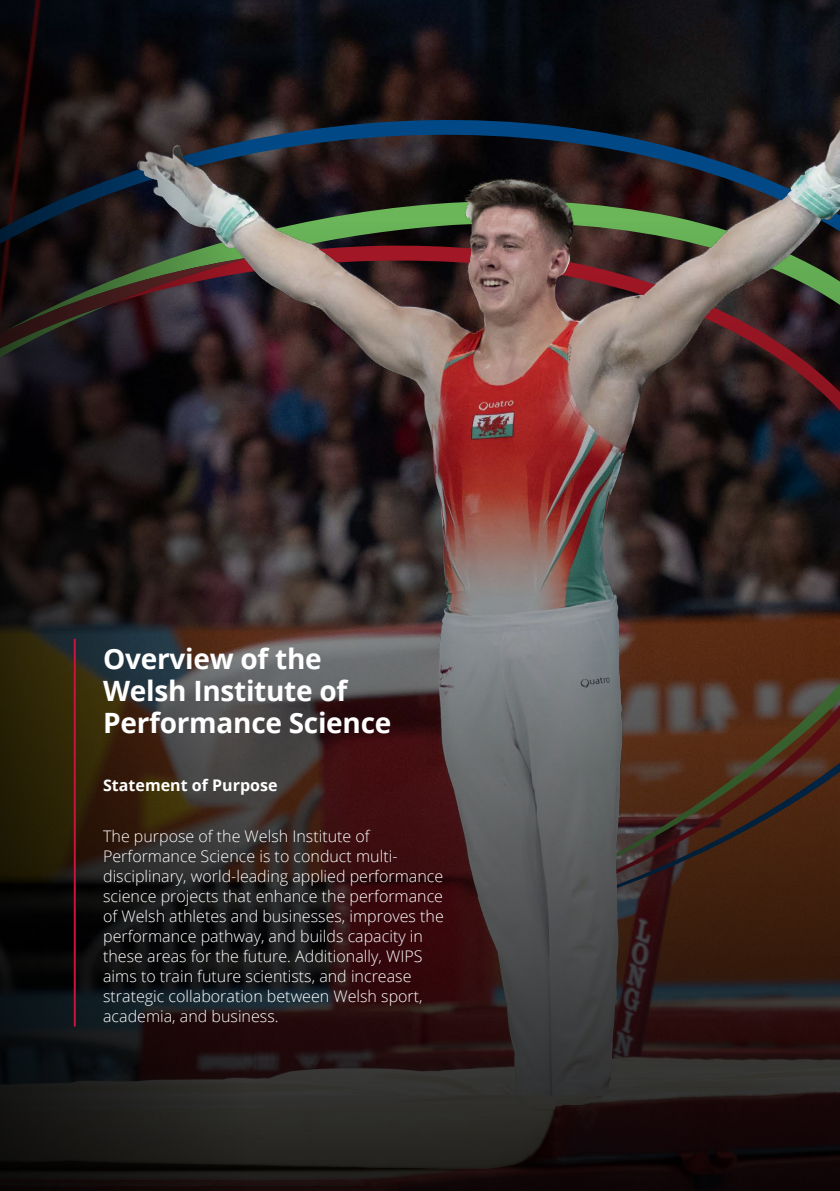
<style>
.page{position:relative;width:840px;height:1191px;background:#fff}
.page>*{position:absolute;margin:0;border:0;box-sizing:border-box;transform-origin:0 0}
.Heading_2__Break_Pages{font:700 28px/32px "Open Sans";letter-spacing:-.01em;color:#fff}
.Body_Text__Break_Pages{font:300 16px/20px "Open Sans";color:#fff}
.Body_Text__Break_Pages-2{font:700 16px "Open Sans";color:#fff}
</style>
<div class="page">
<img style="left:243px;top:0;width:596px;height:116px">
<svg style="left:243px;top:116px;width:596px;height:82px;background:#20242e"></svg>
<img style="left:243px;top:198px;width:596px;height:24px">
<img style="left:243px;top:222px;width:596px;height:969px">
<svg style="left:0;top:0;width:243px;height:1191px;background:#211d1b"></svg>
<hr style="left:74px;top:639px;width:2px;height:387px;background:#cc133d">
<p class="Heading_2__Break_Pages" style="left:103px;top:642px;width:289px">Overview of the<br>Welsh Institute of<br>Performance Science</p>
<p class="Body_Text__Break_Pages-2" style="left:103px;top:774px;width:176px">Statement of Purpose</p>
<p class="Body_Text__Break_Pages" style="left:103px;top:826px;width:342px">The purpose of the Welsh Institute of Performance Science is to conduct multi&shy;disciplinary, world-leading applied performance science projects that enhance the performance of Welsh athletes and businesses, improves the performance pathway, and builds capacity in these areas for the future. Additionally, WIPS aims to train future scientists, and increase strategic collaboration between Welsh sport, academia, and business.</p>
</div>
